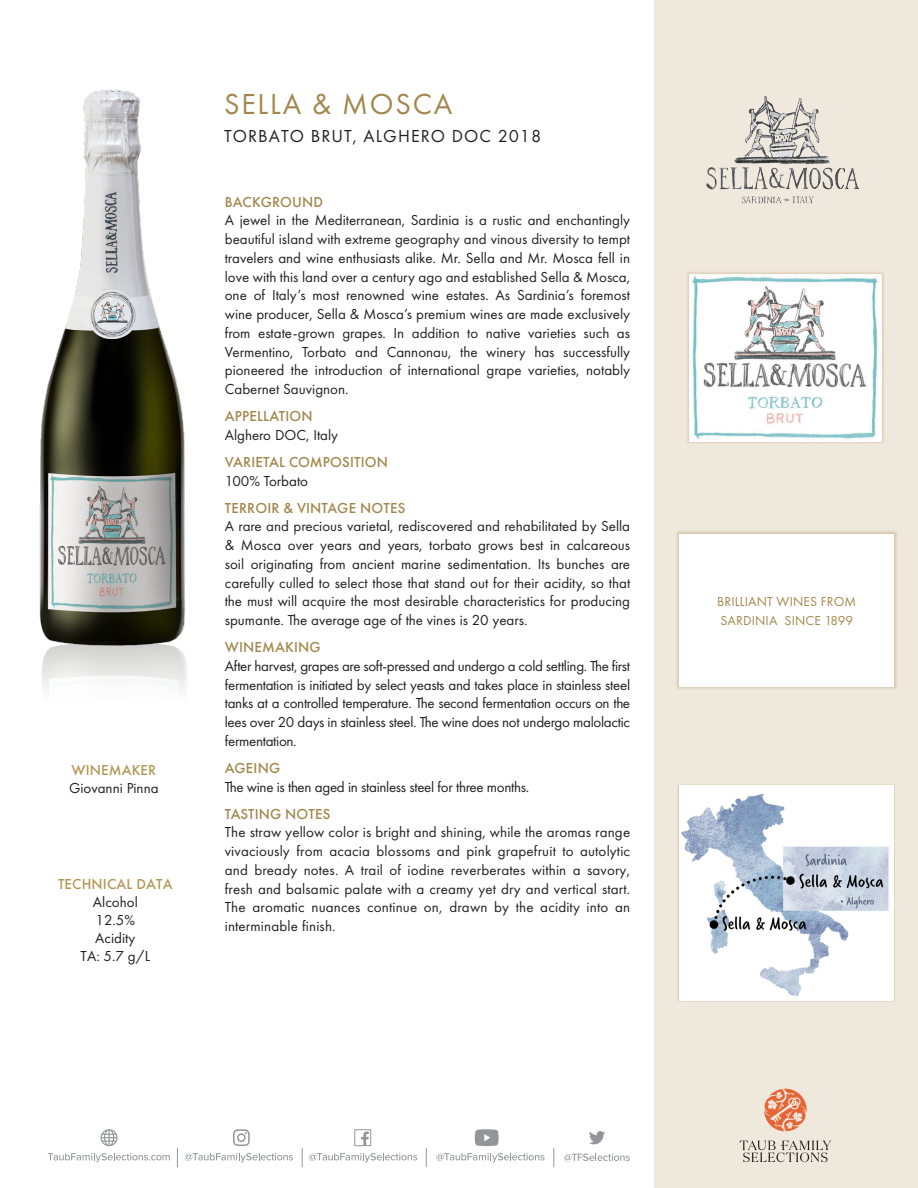
<style>
.page{position:relative;width:918px;height:1188px;background:#fff}
.page>*{position:absolute;margin:0;border:0;box-sizing:border-box;transform-origin:0 0}
.t1{font:30px "Futura PT";letter-spacing:.06em;color:#a2874c}
.t2{font:18px "Futura PT";letter-spacing:.06em;color:#231f20}
.Para_Body{font:15px/18.8px "Futura PT";color:#231f20;text-align:justify}
.Para_Head{font:500 15px "Futura PT";letter-spacing:.01em;color:#a2874c}
.Para_Body-2{font:15px "Futura PT";letter-spacing:-.02em;color:#231f20}
.Para_Head-2{font:500 15px "Futura PT";letter-spacing:.01em;color:#b39758}
.Para_Body-3{font:13.5px/18.8px "Futura PT";letter-spacing:.01em;color:#a2874c}
</style>
<div class="page">
<div style="left:654px;top:0;width:264px;height:1188px;background:#efe8dc"></div>
<div style="left:686px;top:272px;width:198px;height:172px;background:#b39758;opacity:.65"></div>
<img style="left:689px;top:275px;width:192px;height:166px">
<div style="left:678px;top:784px;width:217px;height:218px;background:#fff"></div>
<img style="left:681px;top:793px;width:208px;height:204px">
<img style="left:706px;top:96px;width:154px;height:108px">
<img style="left:39px;top:90px;width:146px;height:554px">
<img style="left:42px;top:644px;width:145px;height:46px">
<div style="left:676px;top:530px;width:221px;height:160px;background:#a2874c;opacity:.65"></div>
<div style="left:679px;top:534px;width:215px;height:153px;background:#fff"></div>
<svg style="left:564px;top:1154px;width:66px;height:8px"></svg>
<svg style="left:48px;top:1153px;width:122px;height:9px"></svg>
<svg style="left:185px;top:1153px;width:108px;height:9px"></svg>
<svg style="left:309px;top:1153px;width:108px;height:9px"></svg>
<svg style="left:436px;top:1153px;width:109px;height:9px"></svg>
<svg style="left:554px;top:1148px;width:1px;height:19px"></svg>
<svg style="left:302px;top:1148px;width:1px;height:19px"></svg>
<svg style="left:177px;top:1148px;width:1px;height:19px"></svg>
<svg style="left:354px;top:1129px;width:17px;height:17px"></svg>
<svg style="left:233px;top:1129px;width:17px;height:17px"></svg>
<svg style="left:426px;top:1148px;width:1px;height:19px"></svg>
<svg style="left:589px;top:1131px;width:16px;height:13px"></svg>
<svg style="left:101px;top:1129px;width:17px;height:17px"></svg>
<svg style="left:475px;top:1129px;width:24px;height:17px"></svg>
<svg style="left:739px;top:1141px;width:92px;height:21px"></svg>
<svg style="left:764px;top:1089px;width:43px;height:42px"></svg>
<p class="Para_Head-2" style="left:71px;top:761px;width:86px">WINEMAKER</p>
<p class="Para_Body" style="left:69px;top:779px;width:91px">Giovanni Pinna</p>
<p class="Para_Head-2" style="left:58px;top:875px;width:116px">TECHNICAL DATA</p>
<p class="Para_Body" style="left:93px;top:893px;width:46px">Alcohol</p>
<p class="Para_Body" style="left:96px;top:911px;width:41px">12.5%</p>
<p class="Para_Body" style="left:95px;top:929px;width:42px">Acidity</p>
<p class="Para_Body" style="left:81px;top:947px;width:71px">TA: 5.7 g/L</p>
<p class="t1" style="left:224px;top:86px;width:230px">SELLA &amp; MOSCA</p>
<p class="t2" style="left:224px;top:125px;width:319px">TORBATO BRUT, ALGHERO DOC 2018</p>
<p class="Para_Head" style="left:225px;top:193px;width:100px">BACKGROUND</p>
<p class="Para_Body" style="left:225px;top:211px;width:407px">A jewel in the Mediterranean, Sardinia is a rustic and enchantingly beautiful island with extreme geography and vinous diversity to tempt travelers and wine enthusiasts alike. Mr. Sella and Mr. Mosca fell in love with this land over a century ago and established Sella &amp; Mosca, one of Italy’s most renowned wine estates. As Sardinia’s foremost wine producer, Sella &amp; Mosca’s premium wines are made exclusively from estate-grown grapes. In addition to native varieties such as Vermentino, Torbato and Cannonau, the winery has successfully pioneered the introduction of international grape varieties, notably Cabernet Sauvignon.</p>
<p class="Para_Head" style="left:225px;top:407px;width:89px">APPELLATION</p>
<p class="Para_Body" style="left:225px;top:425px;width:115px">Alghero DOC, Italy</p>
<p class="Para_Head" style="left:225px;top:453px;width:165px">VARIETAL COMPOSITION</p>
<p class="Para_Body" style="left:225px;top:471px;width:85px">100% Torbato</p>
<p class="Para_Head" style="left:225px;top:499px;width:182px">TERROIR &amp; VINTAGE NOTES</p>
<p class="Para_Body" style="left:225px;top:517px;width:407px">A rare and precious varietal, rediscovered and rehabilitated by Sella &amp; Mosca over years and years, torbato grows best in calcareous soil originating from ancient marine sedimentation. Its bunches are carefully culled to select those that stand out for their acidity, so that the must will acquire the most desirable characteristics for producing spumante. The average age of the vines is 20 years.</p>
<p class="Para_Head" style="left:225px;top:638px;width:97px">WINEMAKING</p>
<p class="Para_Body" style="left:225px;top:656px;width:407px">After harvest, grapes are soft-pressed and undergo a cold settling. The first fermentation is initiated by select yeasts and takes place in stainless steel tanks at a controlled temperature. The second fermentation occurs on the lees over 20 days in stainless steel. The wine does not undergo malolactic fermentation.</p>
<p class="Para_Head" style="left:225px;top:759px;width:57px">AGEING</p>
<p class="Para_Body-2" style="left:225px;top:778px;width:306px">The wine is then aged in stainless steel for three months.</p>
<p class="Para_Head" style="left:225px;top:805px;width:107px">TASTING NOTES</p>
<p class="Para_Body" style="left:225px;top:823px;width:407px">The straw yellow color is bright and shining, while the aromas range vivaciously from acacia blossoms and pink grapefruit to autolytic and bready notes. A trail of iodine reverberates within a savory, fresh and balsamic palate with a creamy yet dry and vertical start.<br>The aromatic nuances continue on, drawn by the acidity into an interminable finish.</p>
<p class="Para_Body-3" style="left:717px;top:592px;width:141px">BRILLIANT WINES FROM<br>SARDINIA SINCE 1899</p>
</div>
